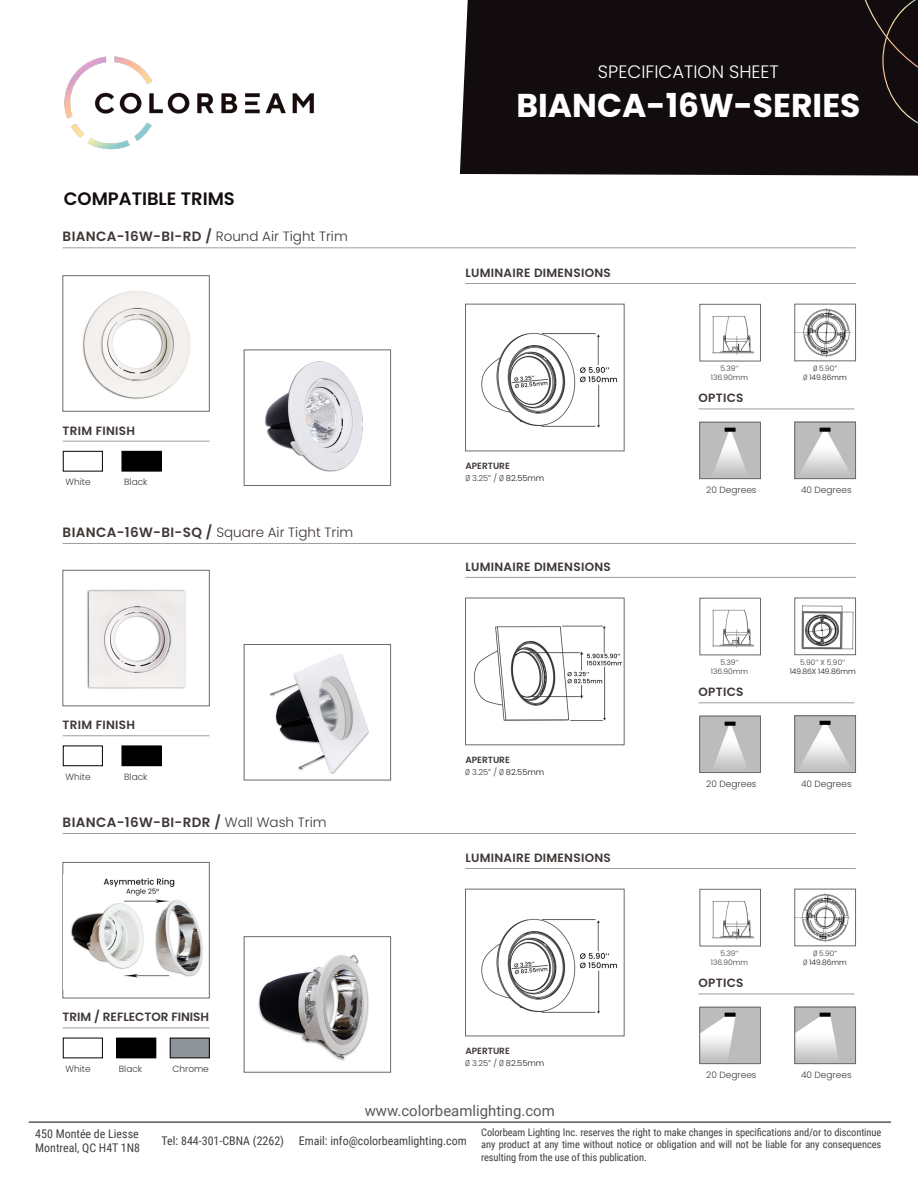
<style>
.page{position:relative;width:918px;height:1188px;background:#fff}
.page>*{position:absolute;margin:0;border:0;box-sizing:border-box;transform-origin:0 0}
.t1{font:700 33px "Poppins";color:#fff}
.t2{font:300 18px "Poppins";color:#fff}
.t3{font:600 18px "Poppins";color:#120c0e}
.t4{font:15px "Roboto";color:#58595b}
.t5{font:600 13.5px "Poppins";letter-spacing:.025em;color:#3e3735}
.t6{font:300 13.5px "Poppins";color:#3e3735}
.t7{font:600 12px "Poppins";letter-spacing:.025em;color:#3e3735}
.t8{font:12px/14.4px "Roboto Condensed";color:#414042}
.t9{font:600 12px "Poppins";color:#3e3735}
.t10{font:10.5px/12.6px "Roboto Condensed";letter-spacing:-.01em;color:#414042;text-align:justify}
.t11{font:300 9px "Poppins";color:#3e3735}
.t12{font:600 9px "Poppins";color:#3e3735}
.t13{font:300 9px "Poppins";color:#373132}
.t14{font:300 8.25px "Poppins";color:#1d1714}
.t15{font:300 7.5px/9px "Poppins";color:#3e3735;text-align:center}
.t16{font:300 7.5px/9px "Poppins";color:#1d1714;text-align:center}
.s1{font-weight:300}
.s2{font-weight:600}
.s3{font-family:"Roboto Condensed"}
.s4{color:#3e3735}
</style>
<div class="page">
<hr style="left:29px;top:1121px;width:862px;height:2px;background:#58595b">
<div style="left:460px;top:0;width:458px;height:176px;background:#120c0e"></div>
<svg style="left:865px;top:0;width:53px;height:124px;background:#1b1414"></svg>
<img style="left:64px;top:56px;width:250px;height:94px">
<div style="left:63px;top:570px;width:147px;height:136px;border:1px solid #6e6869"></div>
<div style="left:63px;top:862px;width:147px;height:136px;border:1px solid #6e6869"></div>
<div style="left:244px;top:350px;width:147px;height:136px;border:1px solid #6e6869"></div>
<div style="left:465px;top:304px;width:159px;height:147px;border:1px solid #6e6869"></div>
<div style="left:465px;top:598px;width:159px;height:147px;border:1px solid #6e6869"></div>
<div style="left:465px;top:889px;width:159px;height:147px;border:1px solid #6e6869"></div>
<div style="left:244px;top:936px;width:147px;height:136px;border:1px solid #6e6869"></div>
<div style="left:244px;top:644px;width:147px;height:136px;border:1px solid #6e6869"></div>
<img style="left:82px;top:291px;width:109px;height:108px">
<img style="left:87px;top:589px;width:99px;height:100px">
<img style="left:64px;top:874px;width:139px;height:115px">
<img style="left:265px;top:361px;width:98px;height:111px">
<img style="left:481px;top:333px;width:137px;height:95px">
<img style="left:481px;top:919px;width:137px;height:95px">
<img style="left:474px;top:625px;width:148px;height:96px">
<img style="left:258px;top:955px;width:111px;height:106px">
<img style="left:270px;top:654px;width:99px;height:120px">
<img style="left:702px;top:424px;width:57px;height:53px">
<div style="left:700px;top:422px;width:61px;height:57px;border:1px solid #6e6869"></div>
<img style="left:702px;top:718px;width:57px;height:53px">
<div style="left:700px;top:716px;width:61px;height:57px;border:1px solid #6e6869"></div>
<img style="left:702px;top:1009px;width:57px;height:53px">
<div style="left:700px;top:1007px;width:61px;height:57px;border:1px solid #6e6869"></div>
<img style="left:797px;top:424px;width:57px;height:53px">
<div style="left:795px;top:422px;width:61px;height:57px;border:1px solid #6e6869"></div>
<img style="left:797px;top:718px;width:57px;height:53px">
<div style="left:795px;top:716px;width:61px;height:57px;border:1px solid #6e6869"></div>
<img style="left:797px;top:1009px;width:57px;height:53px">
<div style="left:795px;top:1007px;width:61px;height:57px;border:1px solid #6e6869"></div>
<img style="left:712px;top:316px;width:42px;height:39px">
<div style="left:700px;top:304px;width:61px;height:57px;border:1px solid #6e6869"></div>
<img style="left:712px;top:609px;width:42px;height:39px">
<div style="left:700px;top:598px;width:61px;height:57px;border:1px solid #6e6869"></div>
<img style="left:712px;top:901px;width:42px;height:39px">
<div style="left:700px;top:889px;width:61px;height:57px;border:1px solid #6e6869"></div>
<img style="left:797px;top:307px;width:54px;height:51px">
<div style="left:795px;top:304px;width:61px;height:57px;border:1px solid #6e6869"></div>
<img style="left:801px;top:605px;width:53px;height:45px">
<div style="left:795px;top:598px;width:61px;height:57px;border:1px solid #6e6869"></div>
<img style="left:797px;top:893px;width:53px;height:50px">
<div style="left:795px;top:889px;width:61px;height:57px;border:1px solid #6e6869"></div>
<div style="left:63px;top:451px;width:40px;height:20px;border:1px solid #000"></div>
<div style="left:63px;top:746px;width:40px;height:20px;border:1px solid #000"></div>
<div style="left:122px;top:451px;width:39px;height:20px;background:#000"></div>
<div style="left:122px;top:746px;width:39px;height:20px;background:#000"></div>
<div style="left:117px;top:1038px;width:39px;height:20px;background:#000"></div>
<hr style="left:465px;top:283px;width:391px;height:1px;background:#a29c9a">
<hr style="left:465px;top:577px;width:391px;height:1px;background:#a29c9a">
<hr style="left:465px;top:868px;width:391px;height:1px;background:#a29c9a">
<hr style="left:63px;top:248px;width:793px;height:1px;background:#a29c9a">
<hr style="left:63px;top:543px;width:793px;height:1px;background:#a29c9a">
<hr style="left:63px;top:833px;width:793px;height:1px;background:#a29c9a">
<hr style="left:698px;top:409px;width:156px;height:1px;background:#a29c9a">
<hr style="left:698px;top:703px;width:156px;height:1px;background:#a29c9a">
<hr style="left:698px;top:994px;width:156px;height:1px;background:#a29c9a">
<hr style="left:63px;top:441px;width:147px;height:1px;background:#a29c9a">
<hr style="left:63px;top:736px;width:147px;height:1px;background:#a29c9a">
<hr style="left:63px;top:1028px;width:147px;height:1px;background:#a29c9a">
<div style="left:170px;top:1038px;width:39px;height:20px;background:#8f939a"></div>
<div style="left:170px;top:1038px;width:40px;height:20px;border:1px solid #000"></div>
<h2 class="t3" style="left:64px;top:188px;width:173px">COMPATIBLE TRIMS</h2>
<p class="t5" style="left:63px;top:229px;width:287px">BIANCA-16W-BI-RD / <span class="s1">Round Air Tight Trim</span></p>
<p class="t7" style="left:63px;top:423px;width:74px">TRIM FINISH</p>
<p class="t11" style="left:66px;top:477px;width:27px">White</p>
<p class="t11" style="left:124px;top:477px;width:25px">Black</p>
<p class="t6" style="left:63px;top:524px;width:292px"><span class="s2">BIANCA-16W-BI-SQ /</span> Square Air Tight Trim</p>
<h2 class="t2" style="left:598px;top:61px;width:183px">SPECIFICATION SHEET</h2>
<h1 class="t1" style="left:516px;top:86px;width:346px">BIANCA-16W-SERIES</h1>
<p class="t7" style="left:465px;top:266px;width:147px">LUMINAIRE DIMENSIONS</p>
<p class="t12" style="left:465px;top:461px;width:46px">APERTURE</p>
<p class="t14" style="left:465px;top:473px;width:81px"><span class="s3">Ø</span> <span class="s4">3.25” /</span> <span class="s3">Ø</span> 82.55mm</p>
<p class="t7" style="left:465px;top:560px;width:147px">LUMINAIRE DIMENSIONS</p>
<p class="t15" style="left:711px;top:364px;width:39px">5.39’’<br>136.90mm</p>
<p class="t7" style="left:698px;top:391px;width:46px">OPTICS</p>
<p class="t11" style="left:706px;top:484px;width:52px">20 Degrees</p>
<p class="t16" style="left:803px;top:364px;width:45px"><span class="s3">Ø</span> <span class="s4">5.90”<br></span><span class="s3">Ø</span> 149.86mm</p>
<p class="t11" style="left:801px;top:484px;width:52px">40 Degrees</p>
<p class="t7" style="left:63px;top:718px;width:74px">TRIM FINISH</p>
<p class="t11" style="left:66px;top:771px;width:27px">White</p>
<p class="t11" style="left:124px;top:771px;width:25px">Black</p>
<p class="t5" style="left:63px;top:814px;width:265px">BIANCA-16W-BI-RDR / <span class="s1">Wall Wash Trim</span></p>
<p class="t12" style="left:465px;top:755px;width:46px">APERTURE</p>
<p class="t14" style="left:465px;top:767px;width:81px"><span class="s3">Ø</span> <span class="s4">3.25” /</span> <span class="s3">Ø</span> 82.55mm</p>
<p class="t7" style="left:465px;top:851px;width:147px">LUMINAIRE DIMENSIONS</p>
<p class="t9" style="left:63px;top:1010px;width:148px">TRIM / REFLECTOR FINISH</p>
<p class="t11" style="left:66px;top:1063px;width:27px">White</p>
<p class="t11" style="left:119px;top:1063px;width:25px">Black</p>
<p class="t13" style="left:172px;top:1063px;width:38px">Chrome</p>
<p class="t12" style="left:465px;top:1046px;width:46px">APERTURE</p>
<p class="t14" style="left:465px;top:1058px;width:81px"><span class="s3">Ø</span> <span class="s4">3.25” /</span> <span class="s3">Ø</span> 82.55mm</p>
<h3 class="t4" style="left:365px;top:1100px;width:192px">www.colorbeamlighting.com</h3>
<p class="t15" style="left:711px;top:658px;width:39px">5.39’’<br>136.90mm</p>
<p class="t7" style="left:698px;top:685px;width:46px">OPTICS</p>
<p class="t11" style="left:706px;top:778px;width:52px">20 Degrees</p>
<p class="t15" style="left:800px;top:658px;width:47px">5.90’’ X 5.90’’</p>
<p class="t16" style="left:790px;top:667px;width:67px">149.86X 149.86mm</p>
<p class="t11" style="left:801px;top:778px;width:52px">40 Degrees</p>
<p class="t15" style="left:711px;top:949px;width:39px">5.39’’<br>136.90mm</p>
<p class="t7" style="left:698px;top:976px;width:46px">OPTICS</p>
<p class="t11" style="left:706px;top:1069px;width:52px">20 Degrees</p>
<p class="t16" style="left:803px;top:949px;width:45px"><span class="s3">Ø</span> <span class="s4">5.90”<br></span><span class="s3">Ø</span> 149.86mm</p>
<p class="t11" style="left:801px;top:1069px;width:52px">40 Degrees</p>
<p class="t8" style="left:35px;top:1126px;width:106px">450 Montée de Liesse<br>Montreal, QC H4T 1N8</p>
<p class="t8" style="left:299px;top:1133px;width:170px">Email: info@colorbeamlighting.com</p>
<p class="t10" style="left:481px;top:1125px;width:402px">Colorbeam Lighting Inc. reserves the right to make changes in specifications and/or to discontinue any product at any time without notice or obligation and will not be liable for any consequences resulting from the use of this publication.</p>
<p class="t8" style="left:162px;top:1133px;width:124px">Tel: 844-301-CBNA (2262)</p>
</div>
